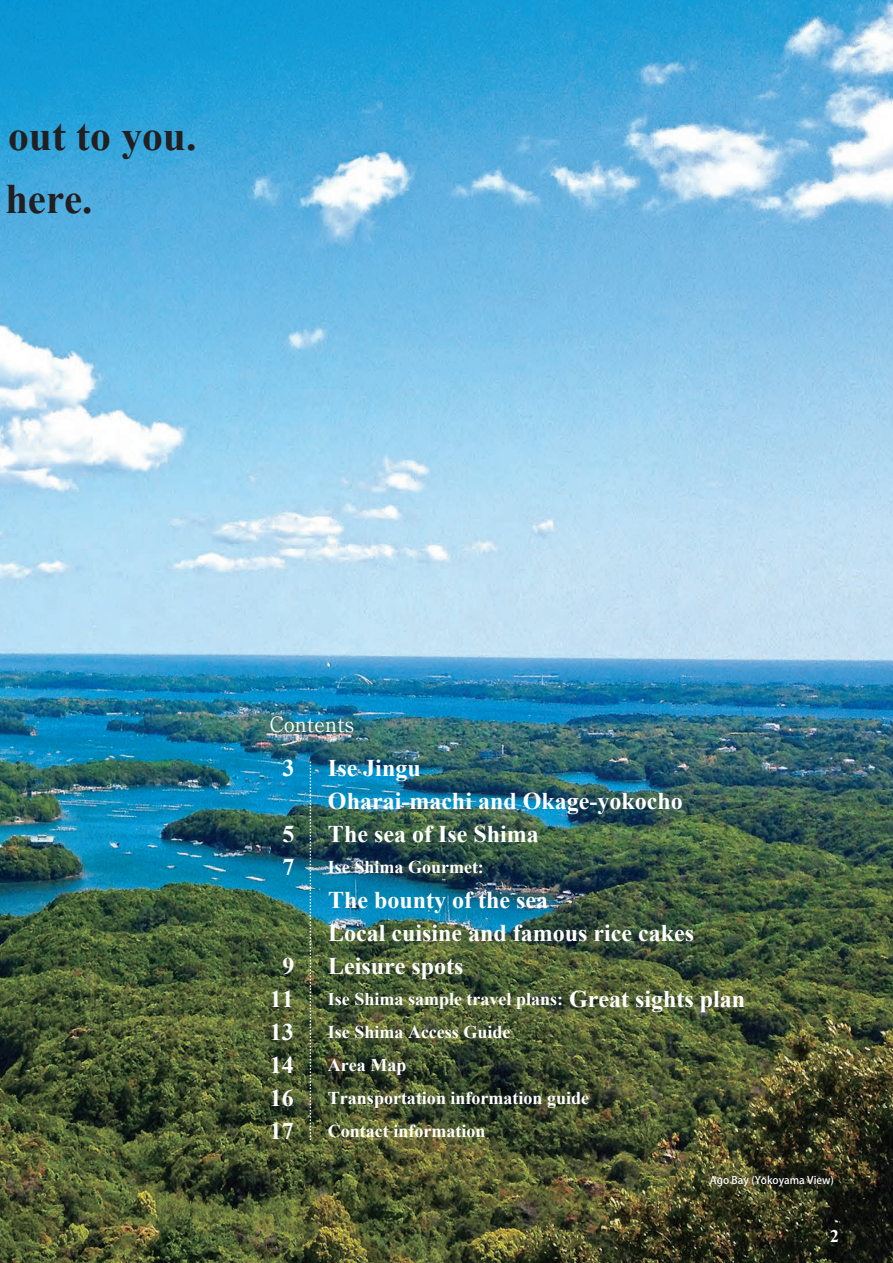
<style>
.page{position:relative;width:893px;height:1263px;background:#fff}
.page>*{position:absolute;margin:0;border:0;box-sizing:border-box;transform-origin:0 0}
.t1{font:700 42px/63px "Times New Roman";color:#231f20}
.t2{font:700 24px/33px "Times New Roman";color:#fff}
.t3{font:21px "Ryumin Pro";color:#fff}
.t4{font:700 18px "Times New Roman";color:#fff}
.t5{font:700 17.85px "Times New Roman";color:#fff}
.t6{font:500 10.5px "Koz Go Pro";color:#fff}
.s1{font-size:24px}
</style>
<div class="page">
<img style="left:0;top:0;width:893px;height:1263px">
<svg style="left:310px;top:762px;width:1px;height:379px"></svg>
<h1 class="t1" style="left:5px;top:103px;width:193px">out to you. here.</h1>
<p class="t3" style="left:270px;top:708px;width:86px">Contents</p>
<h2 class="t2" style="left:282px;top:751px;width:13px">3</h2>
<h2 class="t2" style="left:328px;top:751px;width:356px">Ise Jingu<br>Oharai-machi and Okage-yokocho</h2>
<h2 class="t2" style="left:282px;top:817px;width:13px">5</h2>
<h2 class="t2" style="left:328px;top:817px;width:212px">The sea of Ise Shima</h2>
<h2 class="t2" style="left:282px;top:850px;width:13px">7</h2>
<p class="t4" style="left:328px;top:855px;width:157px">Ise Shima Gourmet:</p>
<h2 class="t2" style="left:328px;top:883px;width:367px">The bounty of the sea<br>Local cuisine and famous rice cakes</h2>
<h2 class="t2" style="left:282px;top:949px;width:13px">9</h2>
<h2 class="t2" style="left:328px;top:949px;width:137px">Leisure spots</h2>
<h2 class="t2" style="left:270px;top:982px;width:25px">11</h2>
<p class="t4" style="left:328px;top:987px;width:419px">Ise Shima sample travel plans: <span class="s1">Great sights plan</span></p>
<h2 class="t2" style="left:270px;top:1015px;width:25px">13</h2>
<p class="t4" style="left:328px;top:1020px;width:184px">Ise Shima Access Guide</p>
<h2 class="t2" style="left:270px;top:1048px;width:25px">14</h2>
<p class="t4" style="left:328px;top:1053px;width:80px">Area Map</p>
<h2 class="t2" style="left:270px;top:1081px;width:25px">16</h2>
<p class="t4" style="left:328px;top:1086px;width:263px">Transportation information guide</p>
<h2 class="t2" style="left:270px;top:1114px;width:25px">17</h2>
<p class="t4" style="left:328px;top:1119px;width:159px">Contact information</p>
<p class="t6" style="left:710px;top:1173px;width:126px">Ago Bay (Yokoyama View)</p>
<p class="t5" style="left:830px;top:1224px;width:10px">2</p>
</div>
